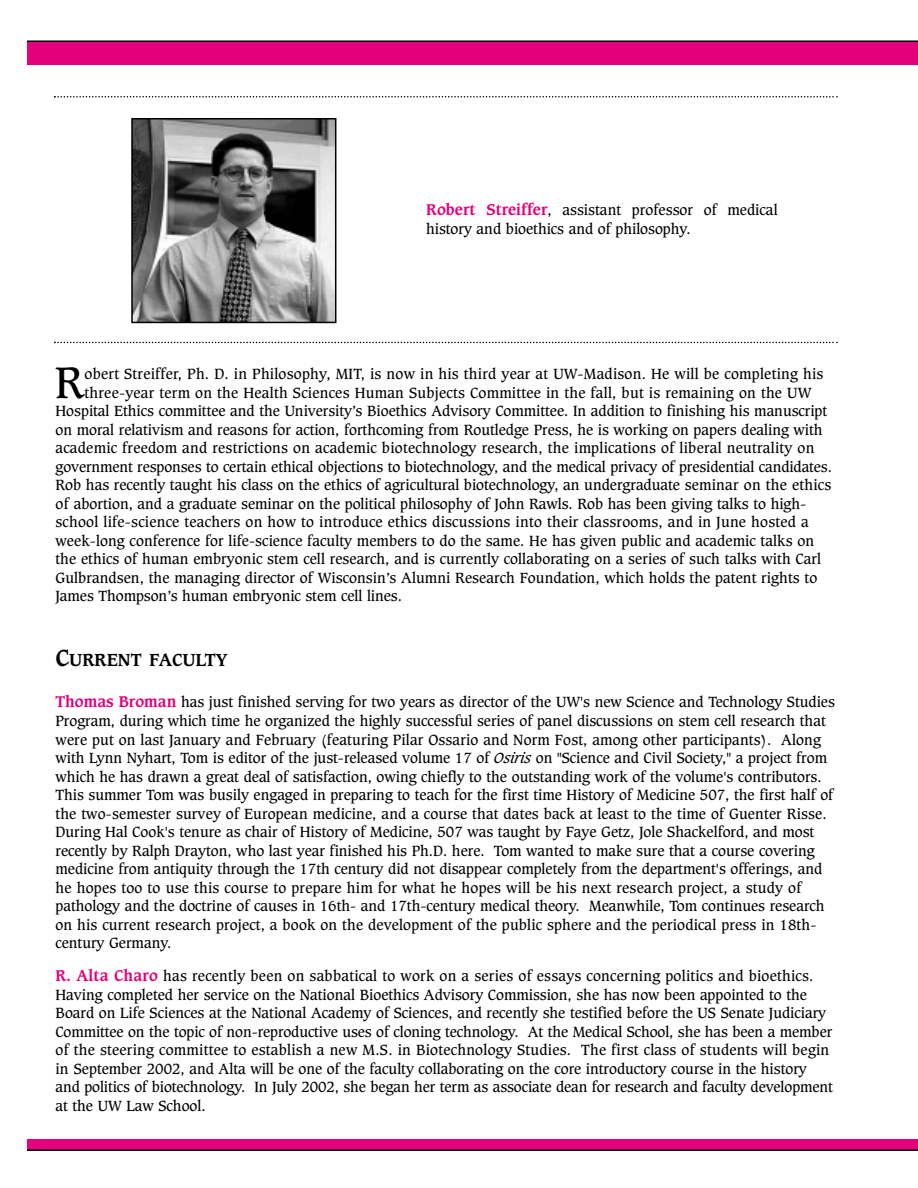
<style>
.page{position:relative;width:918px;height:1188px;background:#fff}
.page>*{position:absolute;margin:0;border:0;box-sizing:border-box;transform-origin:0 0}
.t1{font:42.6px "Caxton";color:#000}
.t2{font:700 16.8px "Caxton";color:#000}
.t3{font:14.25px/18.6px "Caxton";color:#000}
.t4{font:14.25px "Caxton";letter-spacing:.02em;color:#000}
.s1{font-weight:700;font-size:15px;color:#e3007a}
.s2{font-size:22.5px}
.s3{font-style:italic}
</style>
<div class="page">
<div style="left:27px;top:41px;width:891px;height:23px;background:#e3007a"></div>
<hr style="left:27px;top:40px;width:891px;height:2px;background:#000">
<div style="left:27px;top:1139px;width:891px;height:11px;background:#e3007a"></div>
<hr style="left:27px;top:1149px;width:891px;height:2px;background:#000">
<svg style="left:54px;top:96px;width:784px;height:2px"></svg>
<svg style="left:54px;top:342px;width:784px;height:1px"></svg>
<img style="left:134px;top:121px;width:199px;height:199px">
<div style="left:131px;top:118px;width:205px;height:205px;border:2px solid #000"></div>
<p class="t3" style="left:426px;top:201px;width:353px"><span class="s1">Robert Streiffer</span>, assistant professor of medical history and bioethics and of philosophy.</p>
<h1 class="t1" style="left:55px;top:363px;width:31px">R</h1>
<p class="t4" style="left:85px;top:368px;width:740px">obert Streiffer, Ph. D. in Philosophy, MIT, is now in his third year at UW-Madison. He will be completing his</p>
<p class="t4" style="left:85px;top:386px;width:728px">three-year term on the Health Sciences Human Subjects Committee in the fall, but is remaining on the UW</p>
<p class="t3" style="left:55px;top:403px;width:773px">Hospital Ethics committee and the University’s Bioethics Advisory Committee. In addition to finishing his manuscript</p>
<p class="t3" style="left:55px;top:422px;width:769px">on moral relativism and reasons for action, forthcoming from Routledge Press, he is working on papers dealing with</p>
<p class="t4" style="left:55px;top:442px;width:761px">academic freedom and restrictions on academic biotechnology research, the implications of liberal neutrality on</p>
<p class="t3" style="left:55px;top:459px;width:778px">government responses to certain ethical objections to biotechnology, and the medical privacy of presidential candidates.</p>
<p class="t3" style="left:55px;top:477px;width:777px">Rob has recently taught his class on the ethics of agricultural biotechnology, an undergraduate seminar on the ethics</p>
<p class="t3" style="left:55px;top:496px;width:752px">of abortion, and a graduate seminar on the political philosophy of John Rawls. Rob has been giving talks to high-</p>
<p class="t4" style="left:55px;top:516px;width:755px">school life-science teachers on how to introduce ethics discussions into their classrooms, and in June hosted a</p>
<p class="t3" style="left:55px;top:533px;width:760px">week-long conference for life-science faculty members to do the same. He has given public and academic talks on</p>
<p class="t3" style="left:55px;top:551px;width:767px">the ethics of human embryonic stem cell research, and is currently collaborating on a series of such talks with Carl</p>
<p class="t3" style="left:55px;top:570px;width:763px">Gulbrandsen, the managing director of Wisconsin’s Alumni Research Foundation, which holds the patent rights to</p>
<p class="t3" style="left:55px;top:588px;width:348px">James Thompson’s human embryonic stem cell lines.</p>
<p class="t2" style="left:56px;top:652px;width:174px"><span class="s2">C</span>URRENT FACULTY</p>
<p class="t3" style="left:55px;top:694px;width:781px"><span class="s1">Thomas Broman</span> has just finished serving for two years as director of the UW's new Science and Technology Studies Program, during which time he organized the highly successful series of panel discussions on stem cell research that were put on last January and February (featuring Pilar Ossario and Norm Fost, among other participants). Along with Lynn Nyhart, Tom is editor of the just-released volume 17 of <span class="s3">Osiris</span> on "Science and Civil Society," a project from which he has drawn a great deal of satisfaction, owing chiefly to the outstanding work of the volume's contributors.<br>This summer Tom was busily engaged in preparing to teach for the first time History of Medicine 507, the first half of the two-semester survey of European medicine, and a course that dates back at least to the time of Guenter Risse.<br>During Hal Cook's tenure as chair of History of Medicine, 507 was taught by Faye Getz, Jole Shackelford, and most recently by Ralph Drayton, who last year finished his Ph.D. here. Tom wanted to make sure that a course covering medicine from antiquity through the 17th century did not disappear completely from the department's offerings, and he hopes too to use this course to prepare him for what he hopes will be his next research project, a study of pathology and the doctrine of causes in 16th- and 17th-century medical theory. Meanwhile, Tom continues research on his current research project, a book on the development of the public sphere and the periodical press in 18th&shy;century Germany.</p>
<p class="t3" style="left:55px;top:967px;width:779px"><span class="s1">R. Alta Charo</span> has recently been on sabbatical to work on a series of essays concerning politics and bioethics.<br>Having completed her service on the National Bioethics Advisory Commission, she has now been appointed to the Board on Life Sciences at the National Academy of Sciences, and recently she testified before the US Senate Judiciary Committee on the topic of non-reproductive uses of cloning technology. At the Medical School, she has been a member of the steering committee to establish a new M.S. in Biotechnology Studies. The first class of students will begin in September 2002, and Alta will be one of the faculty collaborating on the core introductory course in the history and politics of biotechnology. In July 2002, she began her term as associate dean for research and faculty development at the UW Law School.</p>
</div>
